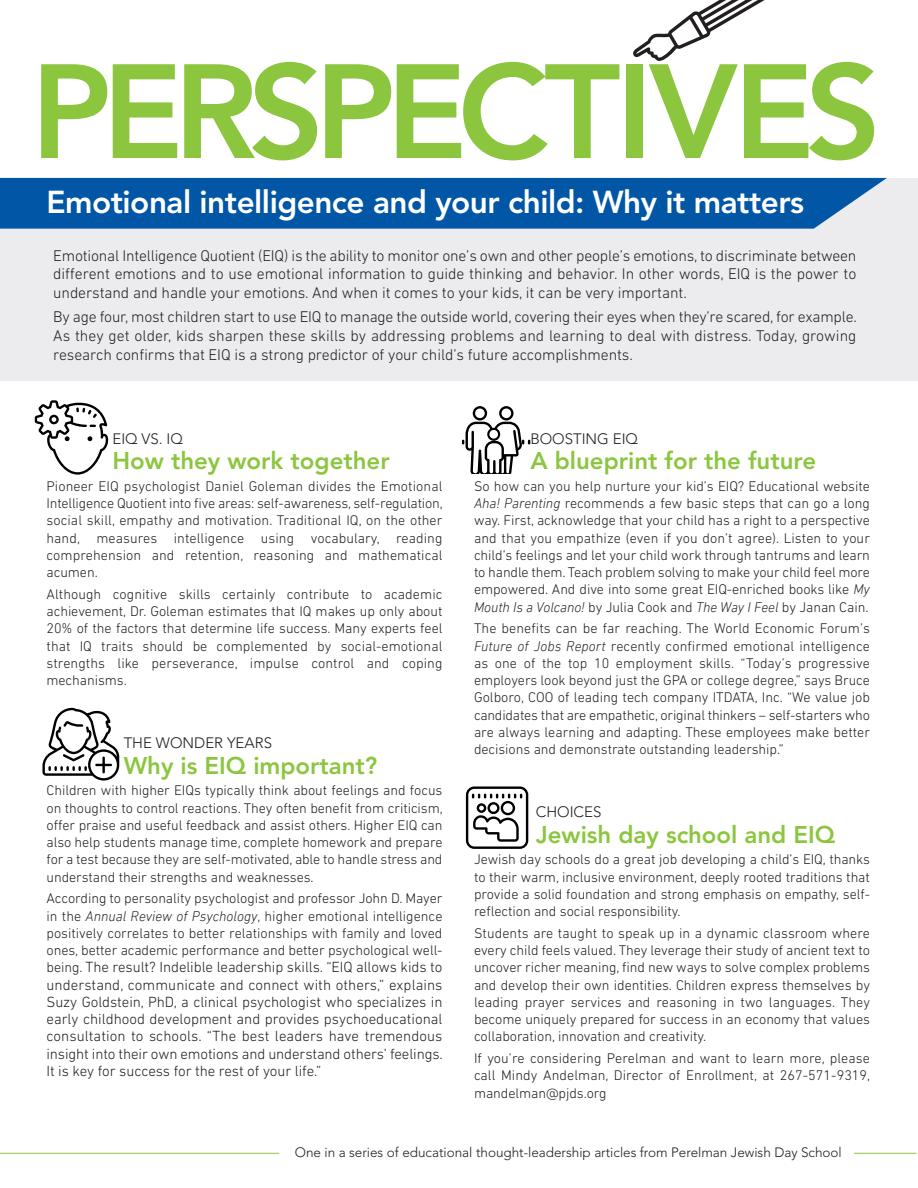
<style>
.page{position:relative;width:918px;height:1188px;background:#fff}
.page>*{position:absolute;margin:0;border:0;box-sizing:border-box;transform-origin:0 0}
.t1{font:800 132.45px "Avenir";letter-spacing:-.07em;color:#8bc63e}
.t2{font:800 31.5px "Avenir";letter-spacing:-.015em;color:#fff}
.t3{font:800 24px "Avenir";color:#8bc63e}
.t4{font:300 15.75px/18.9px "DIN Next LT Pro";letter-spacing:-.005em;color:#231f20;text-align:justify}
.t5{font:300 15px/17.2px "DIN Next LT Pro";letter-spacing:-.005em;color:#231f20;text-align:justify}
.t6{font:300 15px "Avenir";color:#231f20}
.t7{font:300 14.25px/17.2px "DIN Next LT Pro";letter-spacing:-.005em;color:#231f20;text-align:justify}
.t8{font:300 13.5px "Avenir";color:#231f20}
.s1{font-style:italic}
.s2{font-size:14.25px}
</style>
<div class="page">
<svg style="left:633px;top:0;width:132px;height:61px"></svg>
<div style="left:0;top:178px;width:918px;height:202px;background:#ececee"></div>
<div style="left:0;top:178px;width:887px;height:51px;background:#0156a6"></div>
<hr style="left:0;top:1153px;width:279px;height:1px;background:#8bc63e">
<hr style="left:854px;top:1153px;width:62px;height:1px;background:#8bc63e">
<svg style="left:35px;top:400px;width:73px;height:75px"></svg>
<svg style="left:42px;top:708px;width:77px;height:73px"></svg>
<svg style="left:461px;top:406px;width:69px;height:68px"></svg>
<svg style="left:466px;top:786px;width:62px;height:62px"></svg>
<h1 class="t1" style="left:31px;top:58px;width:852px">PERSPECTIVES</h1>
<h2 class="t2" style="left:46px;top:189px;width:759px">Emotional intelligence and your child: Why it matters</h2>
<p class="t4" style="left:53px;top:247px;width:805px">Emotional Intelligence Quotient (EIQ) is the ability to monitor one’s own and other people’s emotions, to discriminate between different emotions and to use emotional information to guide thinking and behavior. In other words, EIQ is the power to understand and handle your emotions. And when it comes to your kids, it can be very important.</p>
<p class="t4" style="left:53px;top:308px;width:805px">By age four, most children start to use EIQ to manage the outside world, covering their eyes when they’re scared, for example.<br>As they get older, kids sharpen these skills by addressing problems and learning to deal with distress. Today, growing research confirms that EIQ is a strong predictor of your child’s future accomplishments.</p>
<p class="t6" style="left:112px;top:432px;width:72px">EIQ VS. IQ</p>
<h3 class="t3" style="left:112px;top:451px;width:279px">How they work together</h3>
<p class="t7" style="left:46px;top:479px;width:398px">Pioneer EIQ psychologist Daniel Goleman divides the Emotional Intelligence Quotient into five areas: self-awareness, self-regulation, social skill, empathy and motivation. Traditional IQ, on the other hand, measures intelligence using vocabulary, reading comprehension and retention, reasoning and mathematical acumen.</p>
<p class="t7" style="left:46px;top:587px;width:398px">Although cognitive skills certainly contribute to academic achievement, Dr. Goleman estimates that IQ makes up only about 20% of the factors that determine life success. Many experts feel that IQ traits should be complemented by social-emotional strengths like perseverance, impulse control and coping mechanisms.</p>
<p class="t6" style="left:124px;top:737px;width:150px">THE WONDER YEARS</p>
<h3 class="t3" style="left:124px;top:755px;width:255px">Why is EIQ important?</h3>
<p class="t7" style="left:46px;top:783px;width:398px">Children with higher EIQs typically think about feelings and focus on thoughts to control reactions. They often benefit from criticism, offer praise and useful feedback and assist others. Higher EIQ can also help students manage time, complete homework and prepare for a test because they are self-motivated, able to handle stress and understand their strengths and weaknesses.</p>
<p class="t7" style="left:47px;top:891px;width:398px">According to personality psychologist and professor John D. Mayer in the <span class="s1">Annual Review of Psychology</span>, higher emotional intelligence positively correlates to better relationships with family and loved ones, better academic performance and better psychological well-</p>
<p class="t5" style="left:46px;top:960px;width:398px"><span class="s2">being.</span> The result? Indelible leadership skills. “EIQ allows kids to understand, communicate and connect with others,” explains Suzy Goldstein, PhD, a clinical psychologist who specializes in early childhood development and provides psychoeducational consultation to schools. “The best leaders have tremendous insight into their own emotions and understand others’ feelings.<br>It is key for success for the rest of your life.”</p>
<p class="t6" style="left:530px;top:432px;width:109px">BOOSTING EIQ</p>
<h3 class="t3" style="left:530px;top:451px;width:287px">A blueprint for the future</h3>
<p class="t7" style="left:474px;top:479px;width:398px">So how can you help nurture your kid’s EIQ? Educational website <span class="s1">Aha! Parenting</span> recommends a few basic steps that can go a long way. First, acknowledge that your child has a right to a perspective and that you empathize (even if you don’t agree). Listen to your child’s feelings and let your child work through tantrums and learn to handle them. Teach problem solving to make your child feel more empowered. And dive into some great EIQ-enriched books like <span class="s1">My Mouth Is a Volcano!</span> by Julia Cook and <span class="s1">The Way I Feel</span> by Janan Cain.</p>
<p class="t7" style="left:474px;top:621px;width:398px">The benefits can be far reaching. The World Economic Forum’s <span class="s1">Future of Jobs Report</span> recently confirmed emotional intelligence as one of the top 10 employment skills. “Today’s progressive employers look beyond just the GPA or college degree,” says Bruce Golboro, COO of leading tech company ITDATA, Inc. “We value job candidates that are empathetic, original thinkers – self-starters who are always learning and adapting. These employees make better decisions and demonstrate outstanding leadership.”</p>
<p class="t6" style="left:536px;top:806px;width:67px">CHOICES</p>
<h3 class="t3" style="left:536px;top:824px;width:301px">Jewish day school and EIQ</h3>
<p class="t7" style="left:474px;top:852px;width:397px">Jewish day schools do a great job developing a child’s EIQ, thanks to their warm, inclusive environment, deeply rooted traditions that provide a solid foundation and strong emphasis on empathy, self&shy;reflection and social responsibility.</p>
<p class="t7" style="left:474px;top:926px;width:398px">Students are taught to speak up in a dynamic classroom where every child feels valued. They leverage their study of ancient text to uncover richer meaning, find new ways to solve complex problems and develop their own identities. Children express themselves by leading prayer services and reasoning in two languages. They become uniquely prepared for success in an economy that values collaboration, innovation and creativity.</p>
<p class="t7" style="left:474px;top:1051px;width:398px">If you’re considering Perelman and want to learn more, please call Mindy Andelman, Director of Enrollment, at 267-571-9319, mandelman@pjds.org</p>
<p class="t8" style="left:295px;top:1147px;width:549px">One in a series of educational thought-leadership articles from Perelman Jewish Day School</p>
</div>
